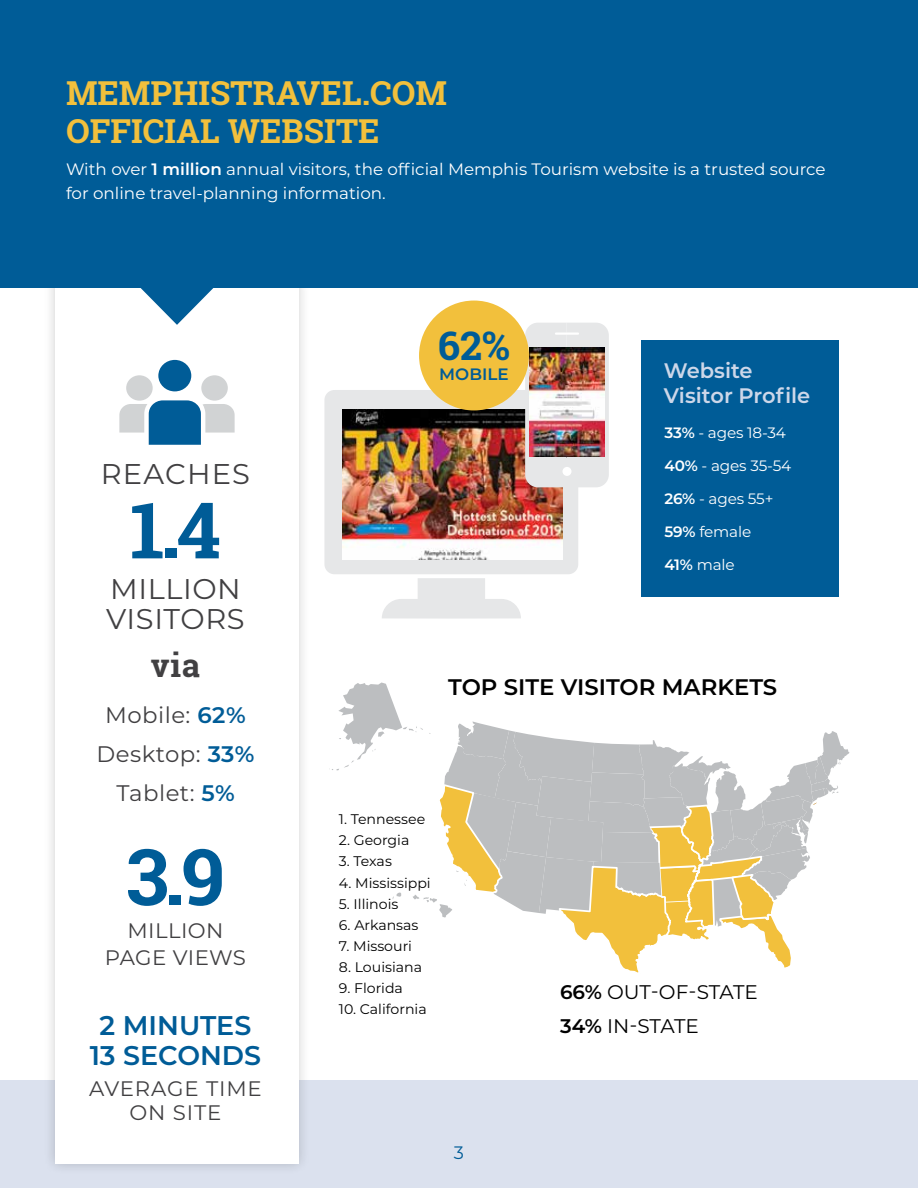
<style>
.page{position:relative;width:918px;height:1188px;background:#fff}
.page>*{position:absolute;margin:0;border:0;box-sizing:border-box;transform-origin:0 0}
.t1{font:700 78px "Roboto Slab";color:#005c97}
.t2{font:700 39.3px "Roboto Slab";color:#005c97}
.t3{font:700 33px/37.5px "Roboto Slab";color:#f2c03c}
.t4{font:700 32.55px "Roboto Slab";color:#414042}
.t5{font:28.5px/30px "Montserrat";letter-spacing:.02em;color:#414042}
.t6{font:28.5px "Montserrat";letter-spacing:.04em;color:#414042}
.t7{font:600 27px/30px "Montserrat";color:#005c97;text-align:center}
.t8{font:22.5px/39px "Montserrat";letter-spacing:.02em;color:#414042;text-align:center}
.t9{font:600 22.5px "Montserrat";color:#000}
.t10{font:600 21px/25.2px "Montserrat";color:#cdd7e9}
.t11{font:21px/24px "Montserrat";letter-spacing:.04em;color:#414042;text-align:center}
.t12{font:21px/27px "Montserrat";letter-spacing:.02em;color:#414042;text-align:center}
.t13{font:19.65px/33.2px "Montserrat";letter-spacing:-.01em;color:#000}
.t14{font:18px "Montserrat";color:#005c97}
.t15{font:16.5px/24px "Montserrat";color:#fff}
.t16{font:600 16.5px "Montserrat";color:#005c97}
.t17{font:15px "Montserrat";letter-spacing:-.01em;color:#fff}
.t18{font:13.95px "Montserrat";color:#000}
.s1{font-weight:600}
.s2{font-weight:600;color:#005c97}
</style>
<div class="page">
<div style="left:0;top:1080px;width:918px;height:108px;background:#dbe1ee"></div>
<div style="left:43px;top:267px;width:268px;height:908px;background:#000;opacity:.2"></div>
<div style="left:55px;top:279px;width:244px;height:884px;background:#fff"></div>
<svg style="left:127px;top:287px;width:100px;height:38px"></svg>
<div style="left:0;top:0;width:918px;height:287px;background:#005c97"></div>
<div style="left:324px;top:390px;width:254px;height:184px;background:#e6e7e8"></div>
<svg style="left:382px;top:578px;width:139px;height:41px"></svg>
<img style="left:343px;top:409px;width:220px;height:151px">
<svg style="left:525px;top:323px;width:84px;height:164px;background:#e2dfe0"></svg>
<div style="left:562px;top:467px;width:10px;height:9px;background:#fff;border-radius:50%"></div>
<img style="left:530px;top:347px;width:74px;height:109px">
<div style="left:419px;top:301px;width:110px;height:109px;background:#f2c03c;border-radius:50%"></div>
<div style="left:126px;top:375px;width:27px;height:26px;background:#d1d3d4;border-radius:50%"></div>
<div style="left:201px;top:375px;width:27px;height:26px;background:#d1d3d4;border-radius:50%"></div>
<div style="left:158px;top:360px;width:33px;height:31px;background:#005c97;border-radius:50%"></div>
<svg style="left:119px;top:400px;width:116px;height:45px"></svg>
<svg style="left:329px;top:683px;width:520px;height:290px"></svg>
<div style="left:641px;top:340px;width:197px;height:257px;background:#005c97"></div>
<h3 class="t3" style="left:66px;top:74px;width:383px">MEMPHISTRAVEL.COM<br>OFFICIAL WEBSITE</h3>
<p class="t15" style="left:66px;top:157px;width:761px">With over <span class="s1">1 million</span> annual visitors, the official Memphis Tourism website is a trusted source for online travel-planning information.</p>
<h3 class="t6" style="left:101px;top:454px;width:151px">REACHES</h3>
<h1 class="t1" style="left:130px;top:477px;width:93px">1.4</h1>
<h3 class="t5" style="left:106px;top:573px;width:140px">MILLION<br>VISITORS</h3>
<h3 class="t4" style="left:151px;top:643px;width:50px">via</h3>
<h3 class="t8" style="left:97px;top:695px;width:159px">Mobile: <span class="s2">62%<br></span>Desktop: <span class="s2">33%<br></span>Tablet: <span class="s2">5%</span></h3>
<h1 class="t1" style="left:126px;top:823px;width:101px">3.9</h1>
<p class="t12" style="left:105px;top:916px;width:143px">MILLION<br>PAGE VIEWS</p>
<h3 class="t7" style="left:90px;top:1009px;width:173px">2 MINUTES<br>13 SECONDS</h3>
<p class="t11" style="left:89px;top:1076px;width:174px">AVERAGE TIME<br>ON SITE</p>
<h2 class="t2" style="left:438px;top:319px;width:74px">62%</h2>
<p class="t16" style="left:439px;top:362px;width:71px">MOBILE</p>
<p class="t10" style="left:664px;top:357px;width:148px">Website<br>Visitor Profile</p>
<p class="t17" style="left:664px;top:422px;width:123px"><span class="s1">33%</span> - ages 18-34</p>
<p class="t17" style="left:664px;top:455px;width:128px"><span class="s1">40%</span> - ages 35-54</p>
<p class="t17" style="left:664px;top:488px;width:110px"><span class="s1">26%</span> - ages 55+</p>
<p class="t17" style="left:664px;top:521px;width:88px"><span class="s1">59%</span> female</p>
<p class="t17" style="left:664px;top:554px;width:72px"><span class="s1">41%</span> male</p>
<h3 class="t9" style="left:448px;top:671px;width:331px">TOP SITE VISITOR MARKETS</h3>
<p class="t18" style="left:339px;top:810px;width:88px">1. Tennessee</p>
<p class="t18" style="left:339px;top:831px;width:72px">2. Georgia</p>
<p class="t18" style="left:339px;top:852px;width:55px">3. Texas</p>
<p class="t18" style="left:339px;top:873px;width:93px">4. Mississippi</p>
<p class="t18" style="left:339px;top:894px;width:61px">5. Illinois</p>
<p class="t18" style="left:339px;top:915px;width:81px">6. Arkansas</p>
<p class="t18" style="left:339px;top:936px;width:75px">7. Missouri</p>
<p class="t18" style="left:339px;top:957px;width:85px">8. Louisiana</p>
<p class="t18" style="left:339px;top:978px;width:66px">9. Florida</p>
<p class="t18" style="left:339px;top:1000px;width:89px">10. California</p>
<p class="t14" style="left:454px;top:1140px;width:12px">3</p>
<p class="t13" style="left:560px;top:975px;width:199px"><span class="s1">66%</span> OUT-OF-STATE<br><span class="s1">34%</span> IN-STATE</p>
</div>
